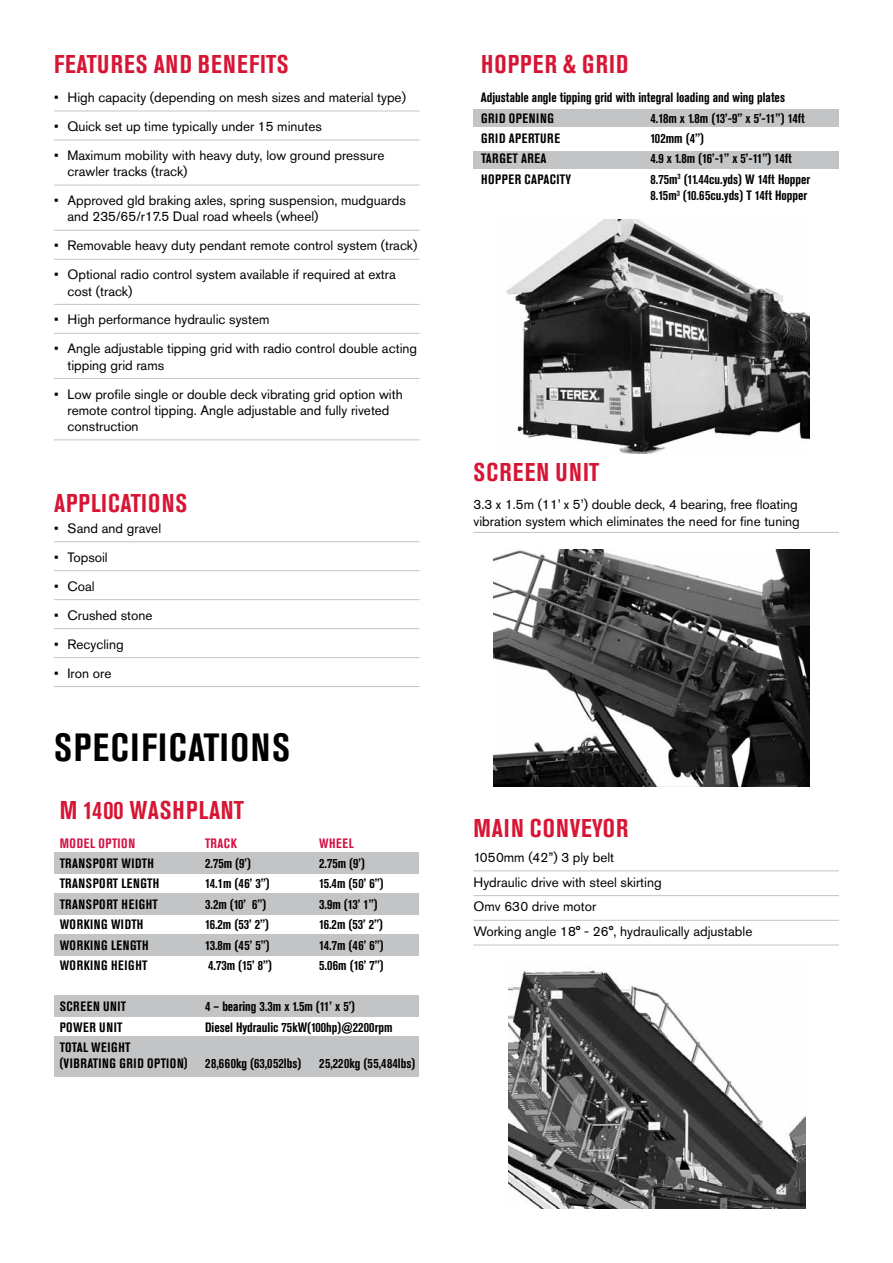
<style>
.page{position:relative;width:893px;height:1263px;background:#fff}
.page>*{position:absolute;margin:0;border:0;box-sizing:border-box;transform-origin:0 0}
.t1{font:700 condensed 39px "Akzidenz Grotesk Pro";letter-spacing:.045em;color:#000}
.t2{font:700 condensed 25.5px "Akzidenz Grotesk Pro";letter-spacing:.03em;color:#d71635}
.t3{font:13.5px/16.2px "Akzidenz Grotesk Pro";color:#000}
.t4{font:700 condensed 13.5px/20.4px "Akzidenz Grotesk Pro";color:#000}
.t5{font:700 condensed 13.5px "Akzidenz Grotesk Pro";letter-spacing:-.02em;color:#000}
.t6{font:700 condensed 13.5px "Akzidenz Grotesk Pro";color:#d31245}
</style>
<div class="page">
<div style="left:473px;top:109px;width:366px;height:18px;background:#c2c4c6"></div>
<div style="left:473px;top:151px;width:366px;height:18px;background:#c2c4c6"></div>
<hr style="left:54px;top:111px;width:365px;height:1px;background:#c2c4c6">
<hr style="left:54px;top:140px;width:365px;height:1px;background:#c2c4c6">
<hr style="left:54px;top:185px;width:365px;height:1px;background:#c2c4c6">
<hr style="left:54px;top:230px;width:365px;height:1px;background:#c2c4c6">
<hr style="left:54px;top:259px;width:365px;height:1px;background:#c2c4c6">
<hr style="left:54px;top:304px;width:365px;height:1px;background:#c2c4c6">
<hr style="left:54px;top:333px;width:365px;height:1px;background:#c2c4c6">
<hr style="left:54px;top:378px;width:365px;height:1px;background:#c2c4c6">
<hr style="left:54px;top:439px;width:365px;height:1px;background:#c2c4c6">
<hr style="left:54px;top:541px;width:365px;height:1px;background:#c2c4c6">
<hr style="left:54px;top:570px;width:365px;height:1px;background:#c2c4c6">
<hr style="left:54px;top:599px;width:365px;height:1px;background:#c2c4c6">
<hr style="left:54px;top:628px;width:365px;height:1px;background:#c2c4c6">
<hr style="left:54px;top:657px;width:365px;height:1px;background:#c2c4c6">
<hr style="left:54px;top:686px;width:365px;height:1px;background:#c2c4c6">
<hr style="left:473px;top:870px;width:366px;height:1px;background:#c2c4c6">
<hr style="left:473px;top:895px;width:366px;height:1px;background:#c2c4c6">
<hr style="left:473px;top:920px;width:366px;height:1px;background:#c2c4c6">
<hr style="left:473px;top:945px;width:366px;height:1px;background:#c2c4c6">
<hr style="left:473px;top:532px;width:366px;height:1px;background:#c2c4c6">
<img style="left:508px;top:970px;width:298px;height:239px">
<img style="left:506px;top:219px;width:304px;height:234px">
<img style="left:493px;top:549px;width:316px;height:237px">
<div style="left:54px;top:853px;width:364px;height:21px;background:#c2c4c6"></div>
<div style="left:54px;top:893px;width:364px;height:21px;background:#c2c4c6"></div>
<div style="left:54px;top:934px;width:364px;height:21px;background:#c2c4c6"></div>
<div style="left:54px;top:995px;width:364px;height:22px;background:#c2c4c6"></div>
<div style="left:54px;top:1037px;width:364px;height:40px;background:#c2c4c6"></div>
<h2 class="t2" style="left:54px;top:48px;width:24px">FEATURES</h2>
<h2 class="t2" style="left:154px;top:48px;width:70px">AND BENEFITS</h2>
<p class="t3" style="left:54px;top:89px;width:353px">• High capacity (depending on mesh sizes and material type)</p>
<p class="t3" style="left:54px;top:118px;width:270px">• Quick set up time typically under 15 minutes</p>
<p class="t3" style="left:68px;top:147px;width:318px;text-indent:-14px">• Maximum mobility with heavy duty, low ground pressure crawler tracks (track)</p>
<p class="t3" style="left:68px;top:192px;width:340px;text-indent:-14px">• Approved gld braking axles, spring suspension, mudguards and 235/65/r17.5 Dual road wheels (wheel)</p>
<p class="t3" style="left:54px;top:237px;width:365px">• Removable heavy duty pendant remote control system (track)</p>
<p class="t3" style="left:68px;top:266px;width:330px;text-indent:-14px">• Optional radio control system available if required at extra cost (track)</p>
<p class="t3" style="left:54px;top:312px;width:217px">• High performance hydraulic system</p>
<p class="t3" style="left:68px;top:341px;width:351px;text-indent:-14px">• Angle adjustable tipping grid with radio control double acting tipping grid rams</p>
<p class="t3" style="left:68px;top:386px;width:337px;text-indent:-14px">• Low profile single or double deck vibrating grid option with remote control tipping. Angle adjustable and fully riveted construction</p>
<h2 class="t2" style="left:54px;top:487px;width:135px">APPLICATIONS</h2>
<p class="t3" style="left:54px;top:520px;width:109px">• Sand and gravel</p>
<p class="t3" style="left:54px;top:549px;width:55px">• Topsoil</p>
<p class="t3" style="left:54px;top:578px;width:42px">• Coal</p>
<p class="t3" style="left:54px;top:607px;width:100px">• Crushed stone</p>
<p class="t3" style="left:54px;top:636px;width:71px">• Recycling</p>
<p class="t3" style="left:54px;top:665px;width:59px">• Iron ore</p>
<h1 class="t1" style="left:54px;top:722px;width:237px">SPECIFICATIONS</h1>
<h2 class="t2" style="left:60px;top:793px;width:84px">M 1400 WASHPLANT</h2>
<p class="t6" style="left:60px;top:834px;width:52px">MODELOPTIONTRAC</p>
<p class="t6" style="left:231px;top:834px;width:8px">K</p>
<p class="t6" style="left:319px;top:834px;width:7px">WHEEL</p>
<p class="t4" style="left:60px;top:853px;width:8px">TRANSPORT</p>
<p class="t4" style="left:122px;top:853px;width:26px">WI DTH</p>
<p class="t4" style="left:205px;top:853px;width:47px">2.75M (9’)</p>
<p class="t4" style="left:319px;top:853px;width:47px">2.75M (9’)</p>
<p class="t4" style="left:60px;top:873px;width:8px">TRANSPORT</p>
<p class="t4" style="left:122px;top:873px;width:7px">LENGTH</p>
<p class="t4" style="left:205px;top:873px;width:66px">14.1M (46’ 3”)</p>
<p class="t4" style="left:319px;top:873px;width:66px">15.4M (50’ 6”)</p>
<p class="t4" style="left:60px;top:894px;width:8px">TRANSPORT</p>
<p class="t4" style="left:122px;top:894px;width:7px">HEIGHT</p>
<p class="t4" style="left:205px;top:894px;width:63px">3.2M (10’ 6”)</p>
<p class="t4" style="left:319px;top:894px;width:60px">3.9M (13’ 1”)</p>
<p class="t4" style="left:60px;top:914px;width:77px">WORKING WIDTH</p>
<p class="t4" style="left:205px;top:914px;width:65px">16.2M (53’ 2”)</p>
<p class="t4" style="left:319px;top:914px;width:65px">16.2M (53’ 2”)</p>
<p class="t4" style="left:60px;top:935px;width:58px">WORKINGLENGTH</p>
<p class="t4" style="left:205px;top:935px;width:66px">13.8M (45’ 5”)</p>
<p class="t4" style="left:319px;top:935px;width:66px">14.7M (46’ 6”)</p>
<p class="t4" style="left:60px;top:955px;width:58px">WORKINGHEIGHT</p>
<p class="t4" style="left:208px;top:955px;width:65px">4.73M (15’ 8”)</p>
<p class="t4" style="left:319px;top:955px;width:66px">5.06M (16’ 7”)</p>
<p class="t4" style="left:60px;top:996px;width:15px">SCREEN</p>
<p class="t4" style="left:103px;top:996px;width:6px">UNIT</p>
<p class="t4" style="left:205px;top:996px;width:152px">4 – BEARING 3.3M X 1.5M (11’ X 5’)</p>
<p class="t4" style="left:60px;top:1016px;width:15px">POWER</p>
<p class="t4" style="left:99px;top:1016px;width:6px">UNIT</p>
<p class="t4" style="left:205px;top:1016px;width:189px">DIESEL HYDRAULIC 75KW(100HP)@2200RPM</p>
<p class="t4" style="left:60px;top:1037px;width:13px">TOTAL</p>
<p class="t4" style="left:91px;top:1037px;width:17px">WEIGHT</p>
<p class="t4" style="left:60px;top:1053px;width:28px">(VIBRATING</p>
<p class="t4" style="left:119px;top:1053px;width:35px">GRI D OPTION</p>
<p class="t4" style="left:184px;top:1053px;width:5px">)</p>
<p class="t4" style="left:205px;top:1053px;width:98px">28,660KG (63,052LBS)</p>
<p class="t4" style="left:319px;top:1053px;width:98px">25,220KG (55,484LBS)</p>
<h2 class="t2" style="left:481px;top:48px;width:27px">HOPPER</h2>
<h2 class="t2" style="left:563px;top:48px;width:67px">&amp; GRID</h2>
<p class="t4" style="left:481px;top:87px;width:306px">ADJUSTABLE ANGLE TIPPING GRID WITH INTEGRAL LOADING AND WING PLATES<br>GRID OPENING</p>
<p class="t5" style="left:650px;top:109px;width:156px">4.18M X 1.8M (13’-9” X 5’-11”) 14FT</p>
<p class="t4" style="left:481px;top:128px;width:35px">GRID APERTURE</p>
<p class="t4" style="left:650px;top:128px;width:55px">102MM (4”)</p>
<p class="t4" style="left:481px;top:148px;width:13px">TARGET</p>
<p class="t4" style="left:521px;top:148px;width:7px">AREA</p>
<p class="t5" style="left:650px;top:150px;width:143px">4.9 X 1.8M (16’-1” X 5’-11”) 14FT</p>
<p class="t4" style="left:481px;top:169px;width:15px">HOPPER</p>
<p class="t4" style="left:524px;top:169px;width:7px">CAPACIT</p>
<p class="t4" style="left:565px;top:169px;width:7px">Y</p>
<p class="t4" style="left:650px;top:171px;width:161px;line-height:16.2px">8.75M<sup>3</sup> (11.44CU.YDS) W 14FT HOPPER<br>8.15M<sup>3</sup> (10.65CU.YDS) T 14FT HOPPER</p>
<h2 class="t2" style="left:474px;top:455px;width:26px">SCREEN</h2>
<h2 class="t2" style="left:555px;top:455px;width:12px">UNIT</h2>
<p class="t3" style="left:473px;top:497px;width:328px">3.3 x 1.5m (11’ x 5’) double deck, 4 bearing, free floating vibration system which eliminates the need for fine tuning</p>
<h2 class="t2" style="left:474px;top:812px;width:143px">MAIN CONVEYOR</h2>
<p class="t3" style="left:473px;top:845px;width:280px;line-height:24.8px">1050mm (42”) 3 ply belt<br>Hydraulic drive with steel skirting<br>Omv 630 drive motor<br>Working angle 18° - 26°, hydraulically adjustable</p>
</div>
